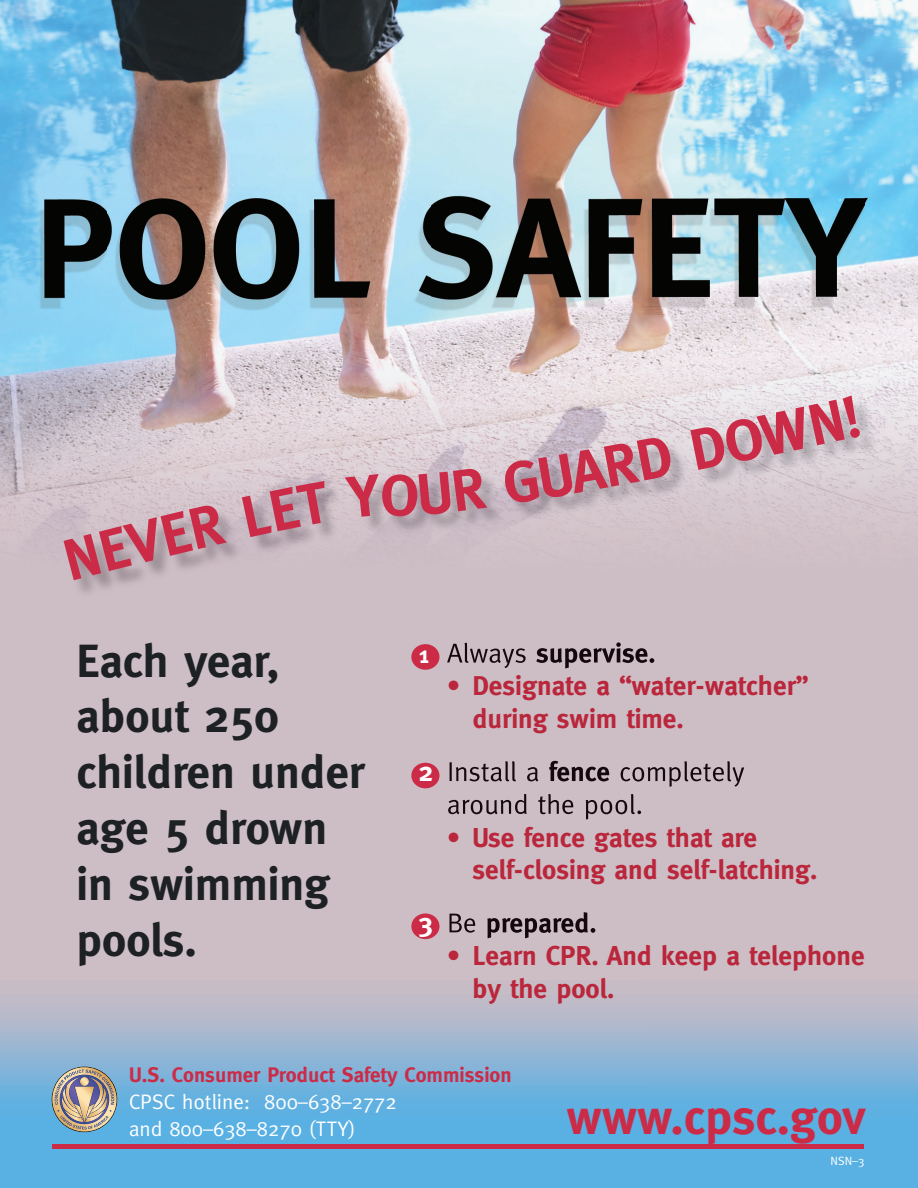
<style>
.page{position:relative;width:918px;height:1188px;background:#fff}
.page>*{position:absolute;margin:0;border:0;box-sizing:border-box;transform-origin:0 0}
.t1{font:700 58.5px "Meta";color:#cc2b47}
.t2{font:700 49.5px "Meta";color:#cc2b47}
.t3{font:700 46.5px/55.8px "Meta";color:#1d2124}
.t4{font:700 27.3px/32.7px "Meta";color:#ba263b}
.t5{font:700 27.3px "Meta";color:#fff}
.t6{font:700 24px "Meta";color:#fff}
.t7{font:21px/27px "Meta";color:#fff}
.t8{font:700 21px "Meta";color:#cc2b47}
.t9{font:12px "Meta";color:#fff}
</style>
<div class="page">
<img style="left:0;top:595px;width:647px;height:593px">
<img style="left:647px;top:595px;width:271px;height:593px">
<img style="left:0;top:0;width:107px;height:595px">
<img style="left:865px;top:0;width:53px;height:595px">
<img style="left:107px;top:0;width:758px;height:398px">
<div style="left:53px;top:1144px;width:811px;height:5px;background:#cc2b47"></div>
<div style="left:411px;top:644px;width:29px;height:26px;background:#cc2b47;border-radius:50%"></div>
<svg style="left:52px;top:1067px;width:65px;height:65px;background:#a2a09b"></svg>
<img style="left:66px;top:398px;width:814px;height:201px">
<div style="left:411px;top:763px;width:29px;height:25px;background:#cc2b47;border-radius:50%"></div>
<div style="left:411px;top:914px;width:29px;height:25px;background:#cc2b47;border-radius:50%"></div>
<img style="left:447px;top:642px;width:80px;height:27px">
<img style="left:527px;top:642px;width:127px;height:27px">
<img style="left:450px;top:761px;width:90px;height:21px">
<img style="left:549px;top:761px;width:60px;height:20px">
<img style="left:610px;top:761px;width:135px;height:26px">
<img style="left:448px;top:794px;width:193px;height:25px">
<img style="left:449px;top:914px;width:28px;height:19px">
<img style="left:487px;top:912px;width:110px;height:26px">
<svg style="left:63px;top:502px;width:164px;height:78px;background:#c1b2b9"></svg>
<svg style="left:242px;top:480px;width:90px;height:57px;background:#beafb8"></svg>
<svg style="left:345px;top:473px;width:38px;height:45px;background:#c9bbc1"></svg>
<svg style="left:418px;top:467px;width:69px;height:49px;background:#bcafb8"></svg>
<svg style="left:502px;top:424px;width:226px;height:81px;background:#cabec6"></svg>
<h1 class="t1" style="left:381px;top:462px;width:40px">O</h1>
<h1 class="t1" style="left:718px;top:411px;width:138px;rotate:-12deg">OWN!</h1>
<h3 class="t3" style="left:76px;top:632px;width:290px">Each year, about 250 children under age 5 drown in swimming pools.</h3>
<p class="t6" style="left:418px;top:640px;width:12px">1</p>
<p class="t5" style="left:418px;top:756px;width:16px">2</p>
<p class="t4" style="left:472px;top:669px;width:338px;text-indent:-26px">• Designate a “water-watcher” during swim time.</p>
<p class="t5" style="left:418px;top:907px;width:16px">3</p>
<p class="t4" style="left:472px;top:821px;width:347px;text-indent:-26px">• Use fence gates that are self-closing and self-latching.</p>
<p class="t4" style="left:472px;top:939px;width:394px;text-indent:-26px">• Learn CPR. And keep a telephone by the pool.</p>
<p class="t8" style="left:129px;top:1062px;width:384px">U.S. Consumer Product Safety Commission</p>
<p class="t7" style="left:129px;top:1088px;width:269px">CPSC hotline: 800–638–2772 and 800–638–8270 (TTY)</p>
<h2 class="t2" style="left:566px;top:1088px;width:301px">www.cpsc.gov</h2>
<p class="t9" style="left:831px;top:1153px;width:35px">NSN–3</p>
</div>
